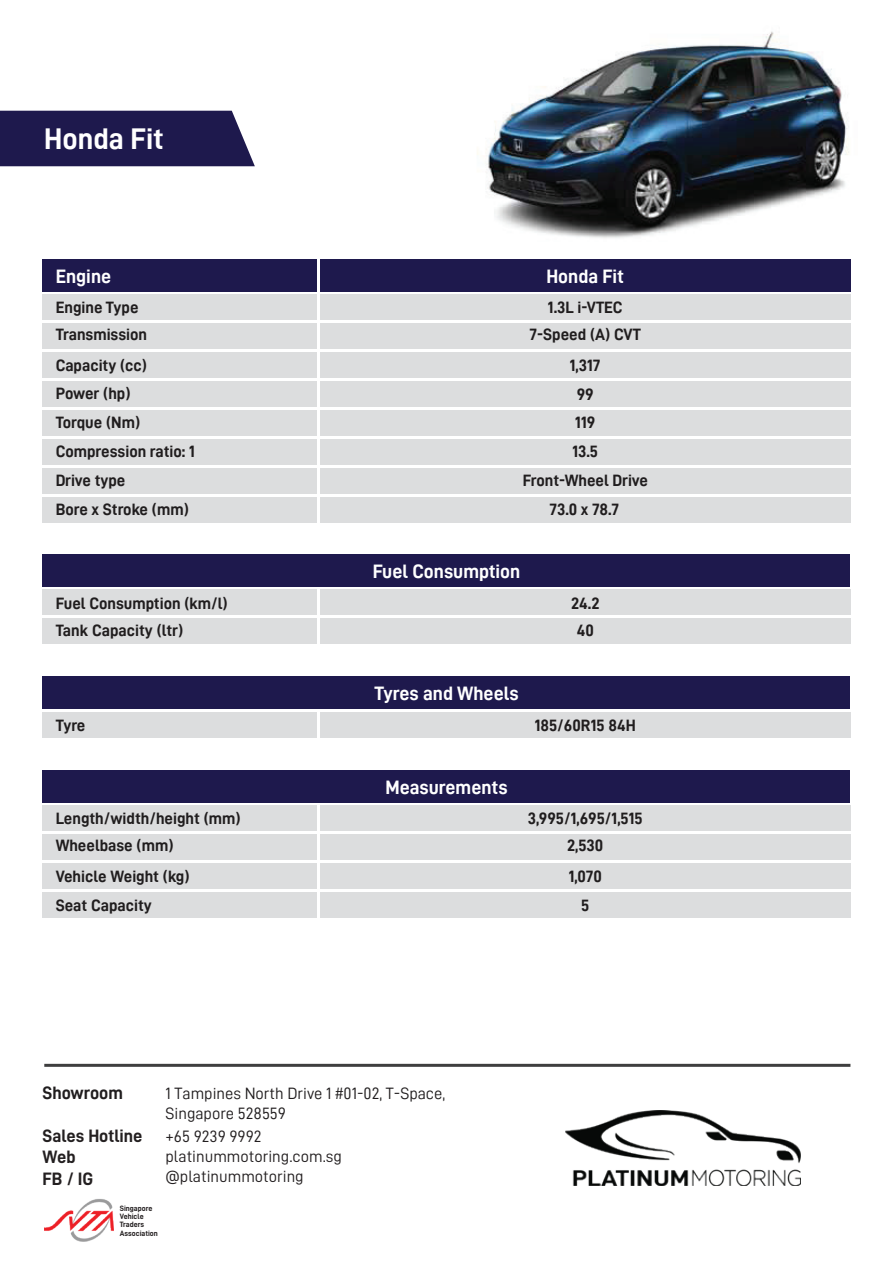
<style>
.page{position:relative;width:893px;height:1263px;background:#fff}
.page>*{position:absolute;margin:0;border:0;box-sizing:border-box;transform-origin:0 0}
.t1{font:30px "D DIN Bold";color:#fff}
.t2{font:19.5px "D DIN Bold";color:#fff}
.t3{font:18px/21.6px "D DIN Bold";color:#231f20}
.t4{font:18px "D DIN Bold";color:#201d1e}
.t5{font:16.5px/29px "D DIN Bold";color:#201d1e;text-align:center}
.t6{font:16.5px/19.8px "D DIN";color:#231f20}
.t7{font:16.5px/19.8px "D DIN";color:#201d1e}
.t8{font:7.8px/8.4px "D DIN Bold";color:#231f20}
</style>
<div class="page">
<div style="left:0;top:111px;width:255px;height:55px;background:#1e194d"></div>
<div style="left:43px;top:294px;width:274px;height:26px;background:#dcddde"></div>
<div style="left:43px;top:323px;width:274px;height:26px;background:#dcddde"></div>
<div style="left:43px;top:352px;width:274px;height:26px;background:#dcddde"></div>
<div style="left:43px;top:381px;width:274px;height:26px;background:#dcddde"></div>
<div style="left:43px;top:410px;width:274px;height:26px;background:#dcddde"></div>
<div style="left:43px;top:439px;width:274px;height:26px;background:#dcddde"></div>
<div style="left:43px;top:468px;width:274px;height:25px;background:#dcddde"></div>
<div style="left:43px;top:497px;width:274px;height:25px;background:#dcddde"></div>
<div style="left:43px;top:259px;width:274px;height:32px;background:#1e194d"></div>
<div style="left:320px;top:259px;width:530px;height:32px;background:#1e194d"></div>
<div style="left:320px;top:294px;width:530px;height:26px;background:#dcddde"></div>
<div style="left:320px;top:323px;width:530px;height:26px;background:#dcddde"></div>
<div style="left:320px;top:352px;width:530px;height:26px;background:#dcddde"></div>
<div style="left:320px;top:381px;width:530px;height:26px;background:#dcddde"></div>
<div style="left:320px;top:410px;width:530px;height:26px;background:#dcddde"></div>
<div style="left:320px;top:439px;width:530px;height:26px;background:#dcddde"></div>
<div style="left:320px;top:468px;width:530px;height:25px;background:#dcddde"></div>
<div style="left:320px;top:497px;width:530px;height:25px;background:#dcddde"></div>
<div style="left:43px;top:805px;width:274px;height:26px;background:#dcddde"></div>
<div style="left:43px;top:834px;width:274px;height:26px;background:#dcddde"></div>
<div style="left:43px;top:863px;width:274px;height:26px;background:#dcddde"></div>
<div style="left:43px;top:892px;width:274px;height:26px;background:#dcddde"></div>
<div style="left:43px;top:770px;width:807px;height:32px;background:#1e194d"></div>
<div style="left:320px;top:805px;width:530px;height:26px;background:#dcddde"></div>
<div style="left:320px;top:834px;width:530px;height:26px;background:#dcddde"></div>
<div style="left:320px;top:863px;width:530px;height:26px;background:#dcddde"></div>
<div style="left:320px;top:892px;width:530px;height:26px;background:#dcddde"></div>
<div style="left:43px;top:590px;width:274px;height:25px;background:#dcddde"></div>
<div style="left:43px;top:619px;width:274px;height:25px;background:#dcddde"></div>
<div style="left:43px;top:555px;width:807px;height:32px;background:#1e194d"></div>
<div style="left:320px;top:590px;width:530px;height:25px;background:#dcddde"></div>
<div style="left:320px;top:619px;width:530px;height:25px;background:#dcddde"></div>
<div style="left:43px;top:712px;width:274px;height:25px;background:#dcddde"></div>
<div style="left:43px;top:677px;width:807px;height:32px;background:#1e194d"></div>
<div style="left:320px;top:712px;width:530px;height:25px;background:#dcddde"></div>
<img style="left:477px;top:31px;width:372px;height:207px">
<hr style="left:44px;top:1064px;width:806px;height:3px;background:#3e3e3f">
<img style="left:44px;top:1199px;width:69px;height:43px">
<img style="left:565px;top:1110px;width:236px;height:76px">
<h1 class="t1" style="left:44px;top:122px;width:121px">Honda Fit</h1>
<p class="t2" style="left:56px;top:265px;width:57px">Engine</p>
<p class="t2" style="left:546px;top:265px;width:79px">Honda Fit</p>
<p class="t5" style="left:56px;top:294px;width:93px;line-height:27px;text-align:left">Engine Type<br>Transmission</p>
<p class="t5" style="left:56px;top:350px;width:141px;text-align:left">Capacity (cc)<br>Power (hp)<br>Torque (Nm)<br>Compression ratio: 1<br>Drive type<br>Bore x Stroke (mm)</p>
<p class="t5" style="left:530px;top:294px;width:113px;line-height:27px">1.3L i-VTEC<br>7-Speed (A) CVT</p>
<p class="t5" style="left:570px;top:350px;width:32px">1,317<br>99</p>
<p class="t5" style="left:523px;top:408px;width:127px">119<br>13.5<br>Front-Wheel Drive<br>73.0 x 78.7</p>
<p class="t2" style="left:373px;top:560px;width:149px">Fuel Consumption</p>
<p class="t5" style="left:56px;top:589px;width:174px;line-height:27px;text-align:left">Fuel Consumption (km/l)<br>Tank Capacity (ltr)</p>
<p class="t5" style="left:571px;top:589px;width:30px;line-height:27px">24.2<br>40</p>
<p class="t2" style="left:374px;top:682px;width:146px">Tyres and Wheels</p>
<p class="t5" style="left:56px;top:710px;width:31px">Tyre</p>
<p class="t5" style="left:535px;top:710px;width:103px">185/60R15 84H</p>
<p class="t5" style="left:56px;top:805px;width:186px;line-height:27px;text-align:left">Length/width/height (mm)<br>Wheelbase (mm)</p>
<p class="t5" style="left:56px;top:861px;width:135px;text-align:left">Vehicle Weight (kg)<br>Seat Capacity</p>
<p class="t2" style="left:385px;top:776px;width:124px">Measurements</p>
<p class="t5" style="left:528px;top:805px;width:116px;line-height:27px">3,995/1,695/1,515<br>2,530</p>
<p class="t5" style="left:569px;top:861px;width:35px">1,070<br>5</p>
<p class="t4" style="left:43px;top:1083px;width:82px">Showroom</p>
<p class="t7" style="left:166px;top:1083px;width:281px">1 Tampines North Drive 1 #01-02, T-Space,<br>Singapore 528559</p>
<p class="t3" style="left:43px;top:1124px;width:102px">Sales Hotline<br>Web<br>FB / IG</p>
<p class="t6" style="left:166px;top:1126px;width:178px">+65 9239 9992 platinummotoring.com.sg @platinummotoring</p>
<p class="t8" style="left:120px;top:1203px;width:40px">Singapore<br>Vehicle<br>Traders<br>Association</p>
</div>
